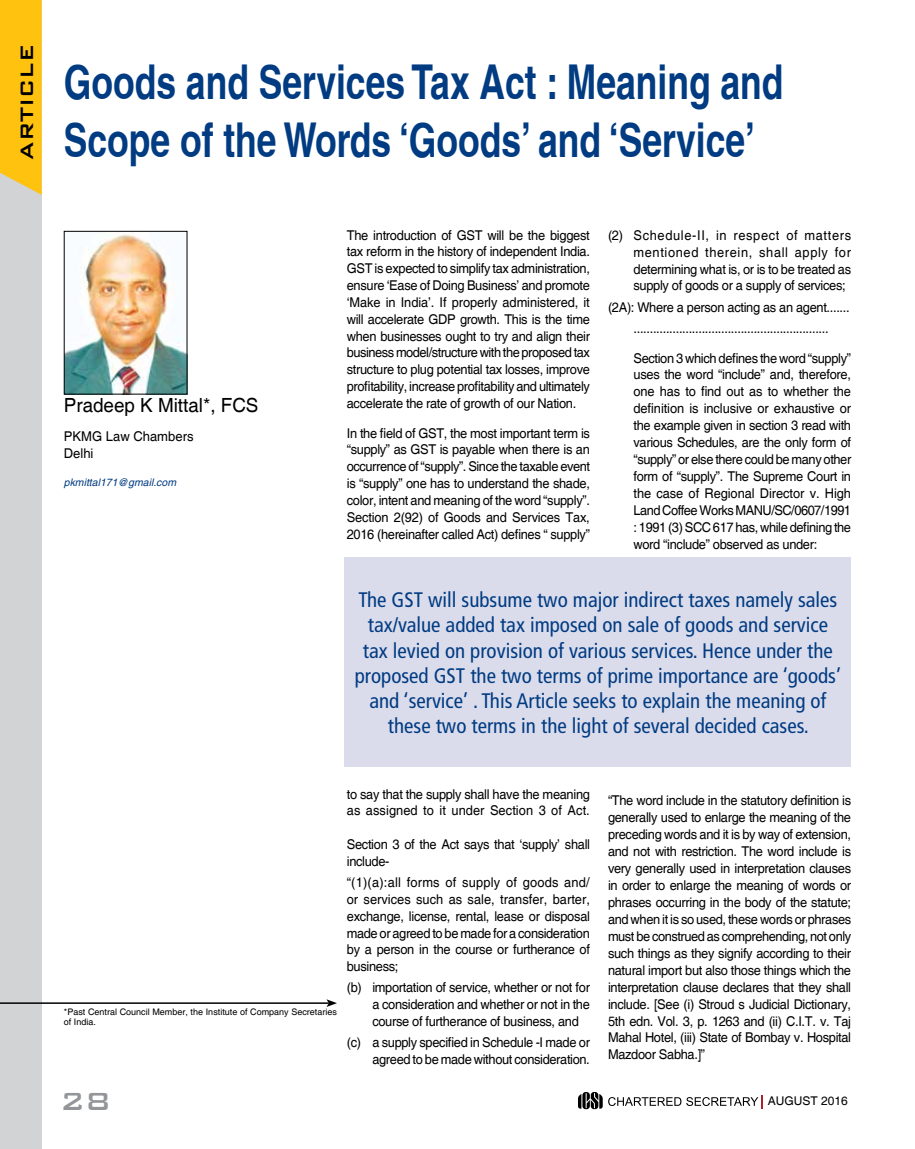
<style>
.page{position:relative;width:915px;height:1149px;background:#fff}
.page>*{position:absolute;margin:0;border:0;box-sizing:border-box;transform-origin:0 0}
.t1{font:700 condensed 48px/57.6px "Helvetica";color:#013b82;scale:.9 1}
.t2{font:500 33px "Bank Gothic BT";color:#939598}
.t3{font:500 24px "Bank Gothic BT";color:#000}
.t4{font:condensed 21px/25.2px "Frutiger";color:#013b82;text-align:center}
.t5{font:19.5px "Helvetica";color:#000}
.t6{font:13.5px/17px "Helvetica";letter-spacing:-.025em;color:#000;text-align:justify;scale:.95 1}
.t7{font:13.5px/16.2px "Helvetica";color:#000}
.t8{font:12px "Helvetica";color:#000}
.t9{font:italic 10.5px "Helvetica";color:#013b82}
.t10{font:9px/10.8px "Helvetica";color:#000}
</style>
<div class="page">
<div style="left:0;top:0;width:42px;height:1148px;background:#d1d3d4"></div>
<div style="left:0;top:0;width:42px;height:195px;background:#ffc20e"></div>
<svg style="left:578px;top:1092px;width:24px;height:16px"></svg>
<svg style="left:608px;top:1095px;width:154px;height:12px"></svg>
<div style="left:344px;top:557px;width:506px;height:209px;background:#dadceb"></div>
<hr style="left:0;top:1002px;width:329px;height:1px;background:#000">
<svg style="left:326px;top:999px;width:11px;height:7px"></svg>
<img style="left:66px;top:234px;width:119px;height:158px">
<h3 class="t3" style="left:14px;top:159px;width:117px;rotate:-90deg">Article</h3>
<h1 class="t1" style="left:64px;top:53px;width:801px">Goods and Services Tax Act : Meaning and<br>Scope of the Words ‘Goods’ and ‘Service’</h1>
<h3 class="t5" style="left:64px;top:394px;width:196px">Pradeep K Mittal*, FCS</h3>
<p class="t7" style="left:64px;top:429px;width:131px">PKMG Law Chambers<br>Delhi</p>
<p class="t9" style="left:64px;top:476px;width:114px">pkmittal171@gmail.com</p>
<p class="t6" style="left:347px;top:227px;width:257px">The introduction of GST will be the biggest tax reform in the history of independent India.<br>GST is expected to simplify tax administration, ensure ‘Ease of Doing Business’ and promote ‘Make in India’. If properly administered, it will accelerate GDP growth. This is the time when businesses ought to try and align their business model/structure with the proposed tax structure to plug potential tax losses, improve profitability, increase profitability and ultimately accelerate the rate of growth of our Nation.</p>
<p class="t6" style="left:347px;top:425px;width:257px">In the field of GST, the most important term is “supply” as GST is payable when there is an occurrence of “supply”. Since the taxable event is “supply” one has to understand the shade, color, intent and meaning of the word “supply”.<br>Section 2(92) of Goods and Services Tax, 2016 (hereinafter called Act) defines “ supply”</p>
<p class="t6" style="left:633px;top:227px;width:230px;text-indent:-26px">(2) Schedule-II, in respect of matters mentioned therein, shall apply for determining what is, or is to be treated as supply of goods or a supply of services;</p>
<p class="t6" style="left:607px;top:297px;width:256px;line-height:21.1px;text-align:center">(2A): Where a person acting as an agent....... ............................................................</p>
<p class="t6" style="left:633px;top:349px;width:230px">Section 3 which defines the word “supply” uses the word “include” and, therefore, one has to find out as to whether the definition is inclusive or exhaustive or the example given in section 3 read with various Schedules, are the only form of “supply” or else there could be many other form of “supply”. The Supreme Court in the case of Regional Director v. High Land Coffee Works MANU/SC/0607/1991 : 1991 (3) SCC 617 has, while defining the word “include” observed as under:</p>
<p class="t4" style="left:355px;top:587px;width:487px">The GST will subsume two major indirect taxes namely sales tax/value added tax imposed on sale of goods and service tax levied on provision of various services. Hence under the proposed GST the two terms of prime importance are ‘goods’ and ‘service’ . This Article seeks to explain the meaning of these two terms in the light of several decided cases.</p>
<p class="t10" style="left:64px;top:1006px;width:274px">*Past Central Council Member, the Institute of Company Secretaries of India.</p>
<p class="t6" style="left:347px;top:785px;width:257px">to say that the supply shall have the meaning as assigned to it under Section 3 of Act.</p>
<p class="t6" style="left:347px;top:836px;width:257px">Section 3 of the Act says that ‘supply’ shall include-</p>
<p class="t6" style="left:347px;top:874px;width:257px">“(1)(a):all forms of supply of goods and/ or services such as sale, transfer, barter, exchange, license, rental, lease or disposal made or agreed to be made for a consideration by a person in the course or furtherance of business;</p>
<p class="t6" style="left:372px;top:979px;width:230px;text-indent:-26px">(b) importation of service, whether or not for a consideration and whether or not in the course of furtherance of business, and</p>
<p class="t6" style="left:347px;top:1034px;width:257px;text-align:right">(c) a supply specified in Schedule -I made or agreed to be made without consideration.</p>
<p class="t6" style="left:607px;top:792px;width:257px">“The word include in the statutory definition is generally used to enlarge the meaning of the preceding words and it is by way of extension, and not with restriction. The word include is very generally used in interpretation clauses in order to enlarge the meaning of words or phrases occurring in the body of the statute; and when it is so used, these words or phrases must be construed as comprehending, not only such things as they signify according to their natural import but also those things which the interpretation clause declares that they shall include. [See (i) Stroud s Judicial Dictionary, 5th edn. Vol. 3, p. 1263 and (ii) C.I.T. v. Taj Mahal Hotel, (iii) State of Bombay v. Hospital Mazdoor Sabha.]”</p>
<h2 class="t2" style="left:60px;top:1082px;width:53px">28</h2>
<p class="t8" style="left:767px;top:1093px;width:82px">August 2016</p>
</div>
